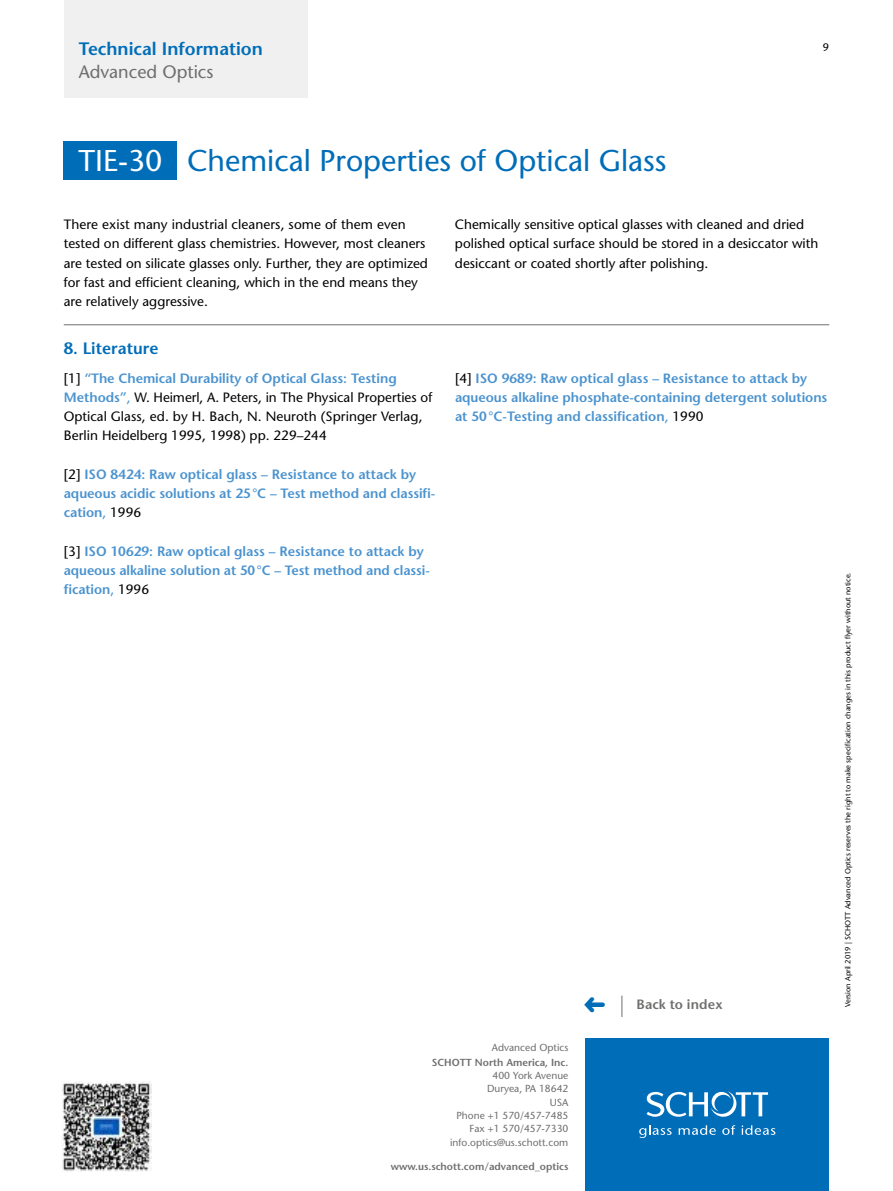
<style>
.page{position:relative;width:893px;height:1191px;background:#fff}
.page>*{position:absolute;margin:0;border:0;box-sizing:border-box;transform-origin:0 0}
.t1{font:500 30px "Stone Sans Std";color:#006db8}
.t2{font:600 18px "Stone Sans Std";color:#006db8}
.t3{font:500 18px "Stone Sans Std";color:#6f6f6e}
.t4{font:600 16.5px "Stone Sans Std";color:#006db8}
.t5{font:500 13.5px/19.2px "Stone Sans Std";color:#000}
.t6{font:600 13.5px/19.2px "Stone Sans Std";letter-spacing:-.005em;color:#4b93cf}
.t7{font:600 13.5px "Stone Sans Std";letter-spacing:.01em;color:#6f6f6e}
.t8{font:500 10.8px "Stone Sans Std";color:#000}
.t9{font:500 10.2px/13.4px "Stone Sans Std";color:#6f6f6e;text-align:right}
.t10{font:600 10.2px "Stone Sans Std";color:#6f6f6e}
.t11{font:500 7.5px "Stone Sans Std";color:#000}
.s1{color:#fff}
.s2{font-weight:600;color:#4b93cf}
.s3{color:#4b93cf}
.s4{font-weight:500;color:#000}
.s5{font-weight:500}
</style>
<div class="page">
<div style="left:585px;top:1038px;width:244px;height:153px;background:#006db8"></div>
<svg style="left:639px;top:1125px;width:33px;height:13px"></svg>
<svg style="left:679px;top:1125px;width:37px;height:9px"></svg>
<svg style="left:722px;top:1125px;width:13px;height:9px"></svg>
<svg style="left:742px;top:1125px;width:33px;height:9px"></svg>
<svg style="left:647px;top:1091px;width:121px;height:25px"></svg>
<div style="left:64px;top:0;width:244px;height:98px;background:#f0f0f0"></div>
<div style="left:64px;top:142px;width:113px;height:38px;background:#006db8"></div>
<svg style="left:621px;top:995px;width:1px;height:22px"></svg>
<hr style="left:64px;top:324px;width:765px;height:1px;background:#6f6f6e">
<img style="left:61px;top:1081px;width:90px;height:90px">
<h2 class="t2" style="left:79px;top:38px;width:186px">Technical Information</h2>
<p class="t8" style="left:823px;top:40px;width:8px">9</p>
<h2 class="t3" style="left:79px;top:61px;width:136px">Advanced Optics</h2>
<h1 class="t1" style="left:78px;top:143px;width:590px"><span class="s1">TIE-30</span> Chemical Properties of Optical Glass</h1>
<p class="t5" style="left:64px;top:215px;width:366px">There exist many industrial cleaners, some of them even tested on different glass chemistries. However, most cleaners are tested on silicate glasses only. Further, they are optimized for fast and efficient cleaning, which in the end means they are relatively aggressive.</p>
<p class="t5" style="left:455px;top:215px;width:365px">Chemically sensitive optical glasses with cleaned and dried polished optical surface should be stored in a desiccator with desiccant or coated shortly after polishing.</p>
<p class="t4" style="left:64px;top:338px;width:96px">8. Literature</p>
<p class="t5" style="left:64px;top:368px;width:370px">[1] <span class="s2">“The Chemical Durability of Optical Glass: Testing Methods”</span><span class="s3">,</span> W. Heimerl, A. Peters, in The Physical Properties of Optical Glass, ed. by H. Bach, N. Neuroth (Springer Verlag, Berlin Heidelberg 1995, 1998) pp. 229–244</p>
<p class="t6" style="left:64px;top:464px;width:373px"><span class="s4">[2]</span> ISO 8424: Raw optical glass – Resistance to attack by aqueous acidic solutions at 25°C – Test method and classifi&shy;cation<span class="s5">,</span> <span class="s4">1996</span></p>
<p class="t6" style="left:64px;top:541px;width:367px"><span class="s4">[3]</span> ISO 10629: Raw optical glass – Resistance to attack by aqueous alkaline solution at 50°C – Test method and classi&shy;fication<span class="s5">,</span> <span class="s4">1996</span></p>
<p class="t6" style="left:455px;top:368px;width:374px"><span class="s4">[4]</span> ISO 9689: Raw optical glass – Resistance to attack by aqueous alkaline phosphate-containing detergent solutions at 50°C-Testing and classification<span class="s5">,</span> <span class="s4">1990</span></p>
<p class="t9" style="left:492px;top:1041px;width:78px">Advanced Optics</p>
<p class="t10" style="left:432px;top:1055px;width:138px">SCHOTT North America, Inc.</p>
<p class="t9" style="left:450px;top:1068px;width:120px">400 York Avenue<br>Duryea, PA 18642<br>USA<br>Phone +1 570/457-7485<br>Fax +1 570/457-7330 info.optics@us.schott.com</p>
<p class="t10" style="left:391px;top:1160px;width:179px">www.us.schott.com/advanced_optics</p>
<p class="t7" style="left:636px;top:995px;width:88px">Back to index</p>
<p class="t11" style="left:843px;top:1007px;width:436px;rotate:-90deg">Version April 2019 | SCHOTT Advanced Optics reserves the right to make specification changes in this product flyer without notice.</p>
</div>
